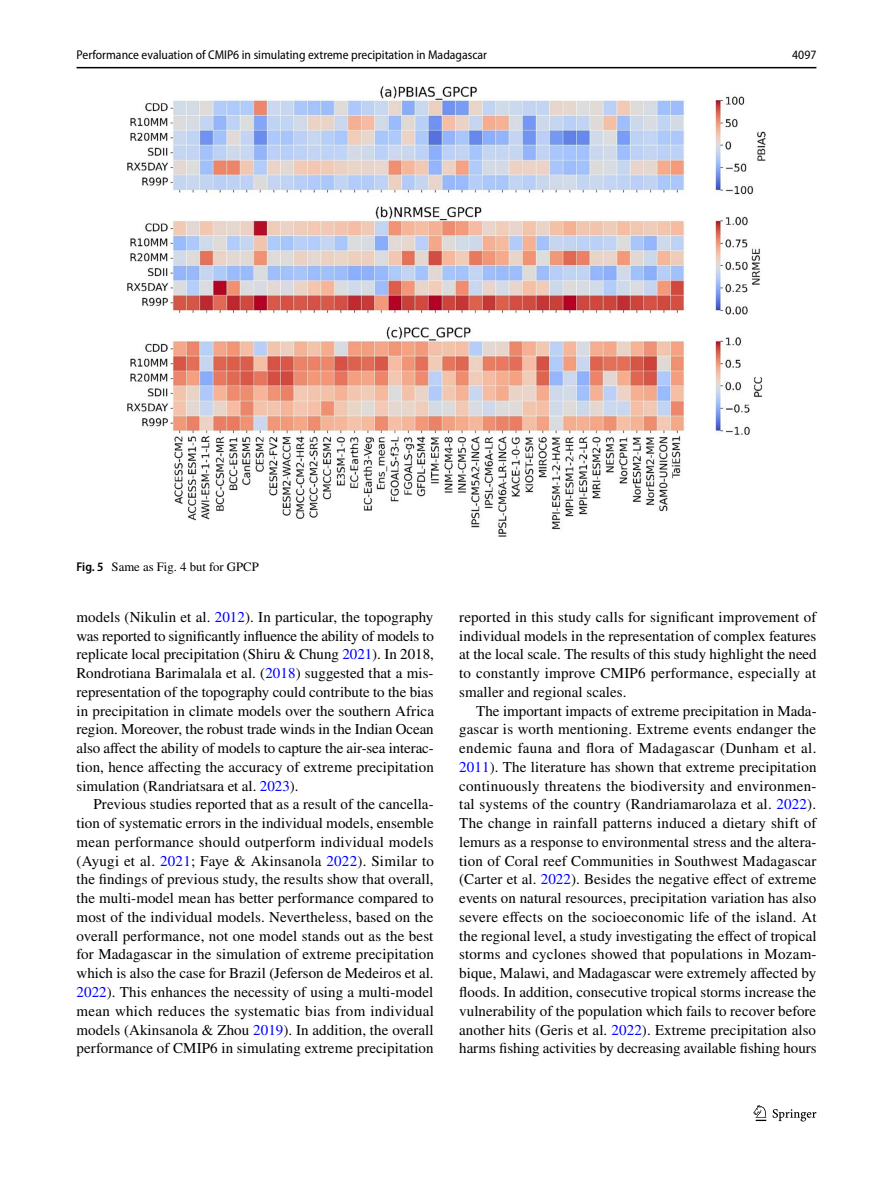
<style>
.page{position:relative;width:893px;height:1187px;background:#fff}
.page>*{position:absolute;margin:0;border:0;box-sizing:border-box;transform-origin:0 0}
.t1{font:15px/18.8px "STIX";letter-spacing:.005em;color:#000;text-align:justify}
.t2{font:semi-condensed 12.75px "Myriad Pro";color:#000}
.t3{font:12.75px "STIX";color:#000}
.s1{font-family:"Myriad Pro";font-weight:600;font-stretch:semi-condensed}
.s2{color:#00f}
</style>
<div class="page">
<hr style="left:77px;top:67px;width:739px;height:1px;background:#000">
<svg style="left:753px;top:1105px;width:13px;height:15px"></svg>
<svg style="left:773px;top:1109px;width:43px;height:12px"></svg>
<img style="left:128px;top:87px;width:637px;height:449px">
<p class="t2" style="left:77px;top:48px;width:412px">Performance evaluation of CMIP6 in simulating extreme precipitation in Madagascar</p>
<p class="t2" style="left:792px;top:48px;width:26px">4097</p>
<p class="t3" style="left:77px;top:558px;width:184px"><span class="s1">Fig. 5</span> Same as Fig. 4 but for GPCP</p>
<p class="t1" style="left:77px;top:608px;width:359px">models (Nikulin et al. <span class="s2">2012</span>). In particular, the topography was reported to significantly influence the ability of models to replicate local precipitation (Shiru &amp; Chung <span class="s2">2021</span>). In 2018, Rondrotiana Barimalala et al. (<span class="s2">2018</span>) suggested that a mis&shy;representation of the topography could contribute to the bias in precipitation in climate models over the southern Africa region. Moreover, the robust trade winds in the Indian Ocean also affect the ability of models to capture the air-sea interac&shy;tion, hence affecting the accuracy of extreme precipitation simulation (Randriatsara et al. <span class="s2">2023</span>).</p>
<p class="t1" style="left:77px;top:796px;width:359px;text-indent:17px">Previous studies reported that as a result of the cancella&shy;tion of systematic errors in the individual models, ensemble mean performance should outperform individual models (Ayugi et al. <span class="s2">2021</span>; Faye &amp; Akinsanola <span class="s2">2022</span>). Similar to the findings of previous study, the results show that overall, the multi-model mean has better performance compared to most of the individual models. Nevertheless, based on the overall performance, not one model stands out as the best for Madagascar in the simulation of extreme precipitation which is also the case for Brazil (Jeferson de Medeiros et al.<br><span class="s2">2022</span>). This enhances the necessity of using a multi-model mean which reduces the systematic bias from individual models (Akinsanola &amp; Zhou <span class="s2">2019</span>). In addition, the overall performance of CMIP6 in simulating extreme precipitation</p>
<p class="t1" style="left:459px;top:608px;width:359px">reported in this study calls for significant improvement of individual models in the representation of complex features at the local scale. The results of this study highlight the need to constantly improve CMIP6 performance, especially at smaller and regional scales.</p>
<p class="t1" style="left:459px;top:702px;width:359px;text-indent:17px">The important impacts of extreme precipitation in Mada&shy;gascar is worth mentioning. Extreme events endanger the endemic fauna and flora of Madagascar (Dunham et al.<br><span class="s2">2011</span>). The literature has shown that extreme precipitation continuously threatens the biodiversity and environmen&shy;tal systems of the country (Randriamarolaza et al. <span class="s2">2022</span>).<br>The change in rainfall patterns induced a dietary shift of lemurs as a response to environmental stress and the altera&shy;tion of Coral reef Communities in Southwest Madagascar (Carter et al. <span class="s2">2022</span>). Besides the negative effect of extreme events on natural resources, precipitation variation has also severe effects on the socioeconomic life of the island. At the regional level, a study investigating the effect of tropical storms and cyclones showed that populations in Mozam&shy;bique, Malawi, and Madagascar were extremely affected by floods. In addition, consecutive tropical storms increase the vulnerability of the population which fails to recover before another hits (Geris et al. <span class="s2">2022</span>). Extreme precipitation also harms fishing activities by decreasing available fishing hours</p>
</div>
